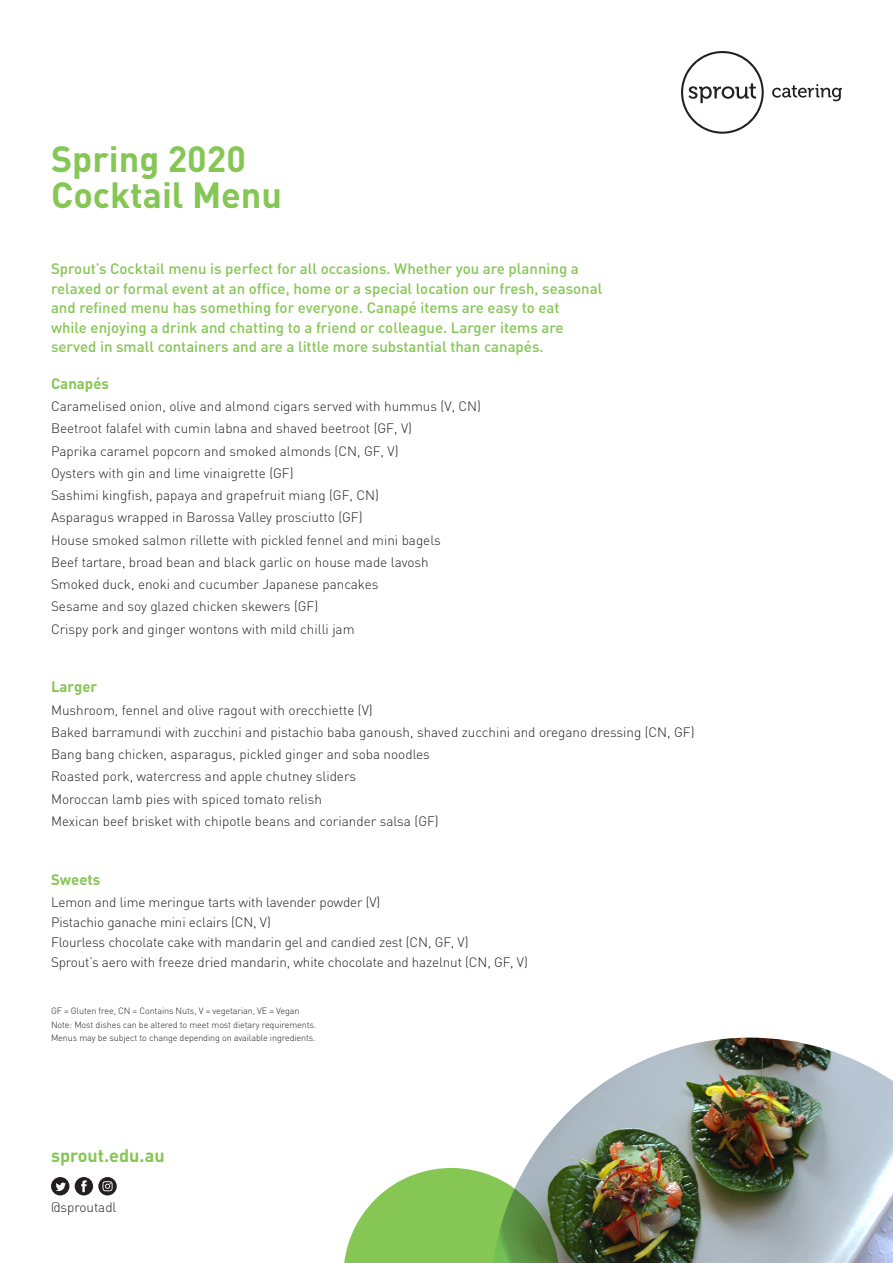
<style>
.page{position:relative;width:893px;height:1263px;background:#fff}
.page>*{position:absolute;margin:0;border:0;box-sizing:border-box;transform-origin:0 0}
.t1{font:700 36px/36px "DIN";color:#86c655}
.t2{font:700 18px "DIN";color:#86c655}
.t3{font:500 15px/19.5px "DIN";color:#86c655}
.t4{font:700 15px "DIN";color:#86c655}
.t5{font:300 13.5px/22.2px "DIN";color:#231f20}
.t6{font:300 9px/13.5px "DIN";letter-spacing:-.01em;color:#231f20}
</style>
<div class="page">
<svg style="left:681px;top:51px;width:83px;height:83px"></svg>
<svg style="left:772px;top:84px;width:70px;height:17px"></svg>
<svg style="left:51px;top:1177px;width:18px;height:18px"></svg>
<svg style="left:75px;top:1177px;width:42px;height:18px"></svg>
<svg style="left:344px;top:1168px;width:149px;height:95px"></svg>
<img style="left:493px;top:1037px;width:400px;height:226px">
<h1 class="t1" style="left:51px;top:139px;width:233px">Spring 2020<br>Cocktail Menu</h1>
<p class="t3" style="left:51px;top:259px;width:553px">Sprout’s Cocktail menu is perfect for all occasions. Whether you are planning a relaxed or formal event at an office, home or a special location our fresh, seasonal and refined menu has something for everyone. Canapé items are easy to eat<br>while enjoying a drink and chatting to a friend or colleague. Larger items are served in small containers and are a little more substantial than canapés.</p>
<p class="t4" style="left:51px;top:373px;width:60px">Canapés</p>
<p class="t5" style="left:51px;top:395px;width:432px">Caramelised onion, olive and almond cigars served with hummus (V, CN)<br>Beetroot falafel with cumin labna and shaved beetroot (GF, V)<br>Paprika caramel popcorn and smoked almonds (CN, GF, V)<br>Oysters with gin and lime vinaigrette (GF)<br>Sashimi kingfish, papaya and grapefruit miang (GF, CN)<br>Asparagus wrapped in Barossa Valley prosciutto (GF)<br>House smoked salmon rillette with pickled fennel and mini bagels<br>Beef tartare, broad bean and black garlic on house made lavosh<br>Smoked duck, enoki and cucumber Japanese pancakes<br>Sesame and soy glazed chicken skewers (GF)<br>Crispy pork and ginger wontons with mild chilli jam</p>
<p class="t4" style="left:51px;top:677px;width:48px">Larger</p>
<p class="t5" style="left:51px;top:698px;width:645px">Mushroom, fennel and olive ragout with orecchiette (V)<br>Baked barramundi with zucchini and pistachio baba ganoush, shaved zucchini and oregano dressing (CN, GF)<br>Bang bang chicken, asparagus, pickled ginger and soba noodles<br>Roasted pork, watercress and apple chutney sliders<br>Moroccan lamb pies with spiced tomato relish<br>Mexican beef brisket with chipotle beans and coriander salsa (GF)</p>
<p class="t4" style="left:51px;top:869px;width:51px">Sweets</p>
<p class="t5" style="left:51px;top:892px;width:478px;line-height:20.1px">Lemon and lime meringue tarts with lavender powder (V)<br>Pistachio ganache mini eclairs (CN, V)<br>Flourless chocolate cake with mandarin gel and candied zest (CN, GF, V)<br>Sprout’s aero with freeze dried mandarin, white chocolate and hazelnut (CN, GF, V)</p>
<p class="t6" style="left:51px;top:1004px;width:267px">GF = Gluten free, CN = Contains Nuts, V = vegetarian, VE = Vegan<br>Note: Most dishes can be altered to meet most dietary requirements.<br>Menus may be subject to change depending on available ingredients.</p>
<h2 class="t2" style="left:51px;top:1144px;width:115px">sprout.edu.au</h2>
<p class="t5" style="left:51px;top:1196px;width:67px">@sproutadl</p>
</div>
